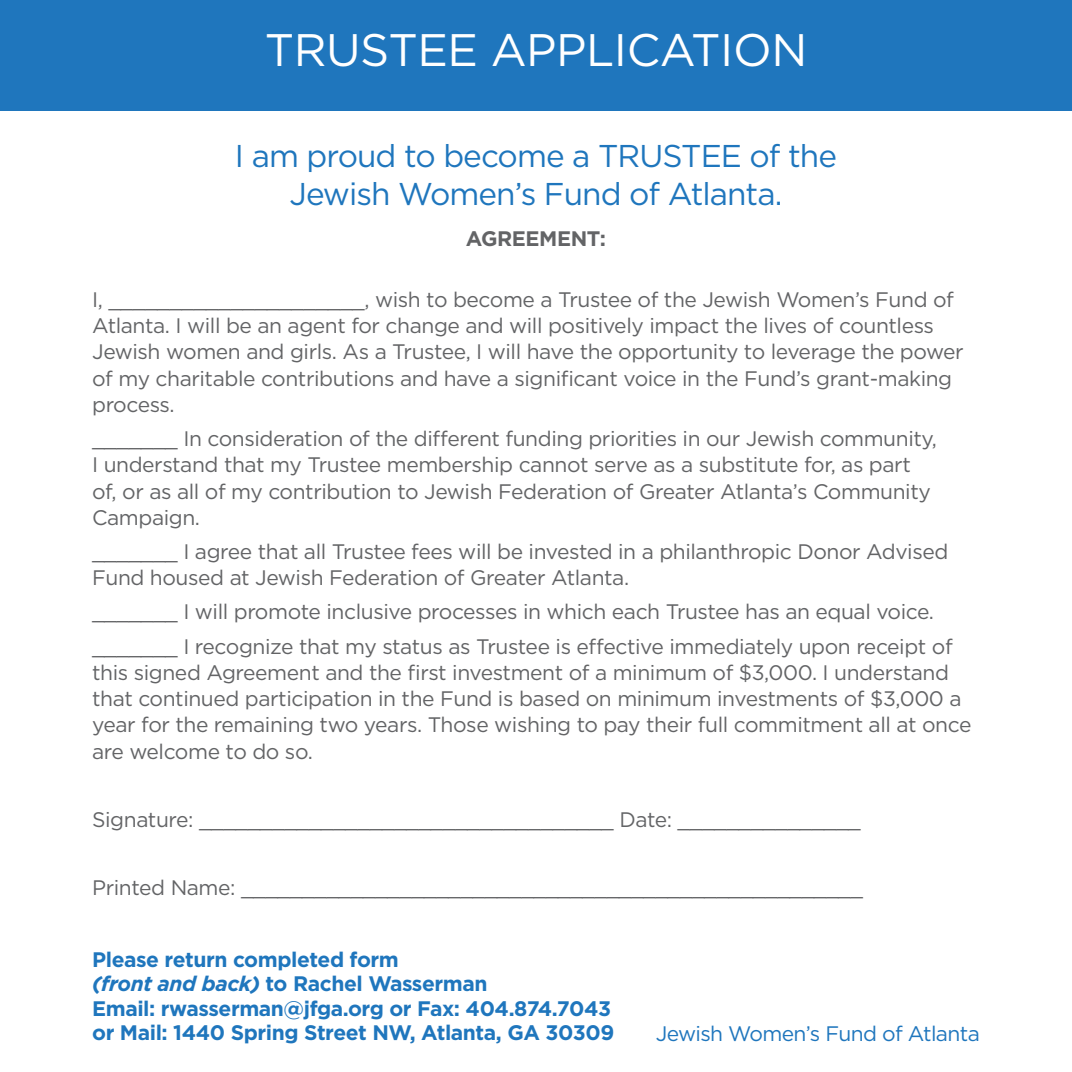
<style>
.page{position:relative;width:1072px;height:1072px;background:#fff}
.page>*{position:absolute;margin:0;border:0;box-sizing:border-box;transform-origin:0 0}
.t1{font:45.5px "Gotham";letter-spacing:-.01em;color:#fff}
.t2{font:31.5px/38.5px "Gotham";letter-spacing:-.03em;color:#1f76bd;text-align:center}
.t3{font:21px/26.2px "Gotham";letter-spacing:-.02em;color:#636466}
.t4{font:700 21px/24.5px "Gotham";letter-spacing:-.02em;color:#1f76bd}
.t5{font:21px "Gotham";letter-spacing:-.03em;color:#1f76bd}
.t6{font:700 21px "Gotham";letter-spacing:-.02em;color:#636466}
.s1{font-style:italic}
</style>
<div class="page">
<div style="left:0;top:0;width:1071px;height:111px;background:#1f76bd"></div>
<p class="t1" style="left:264px;top:21px;width:544px">TRUSTEE APPLICATION</p>
<p class="t2" style="left:235px;top:135px;width:603px">I am proud to become a TRUSTEE of the<br>Jewish Women’s Fund of Atlanta.</p>
<p class="t6" style="left:466px;top:225px;width:142px">AGREEMENT:</p>
<p class="t3" style="left:92px;top:286px;width:872px">I, _____________________, wish to become a Trustee of the Jewish Women’s Fund of Atlanta. I will be an agent for change and will positively impact the lives of countless Jewish women and girls. As a Trustee, I will have the opportunity to leverage the power of my charitable contributions and have a significant voice in the Fund’s grant-making process.</p>
<p class="t3" style="left:92px;top:425px;width:846px">_______ In consideration of the different funding priorities in our Jewish community, I understand that my Trustee membership cannot serve as a substitute for, as part of, or as all of my contribution to Jewish Federation of Greater Atlanta’s Community Campaign.</p>
<p class="t3" style="left:92px;top:538px;width:857px">_______ I agree that all Trustee fees will be invested in a philanthropic Donor Advised<br>Fund housed at Jewish Federation of Greater Atlanta.</p>
<p class="t3" style="left:92px;top:594px;width:861px;line-height:34.1px">_______ I will promote inclusive processes in which each Trustee has an equal voice. _______ I recognize that my status as Trustee is effective immediately upon receipt of</p>
<p class="t3" style="left:92px;top:658px;width:880px">this signed Agreement and the first investment of a minimum of $3,000. I understand that continued participation in the Fund is based on minimum investments of $3,000 a year for the remaining two years. Those wishing to pay their full commitment all at once are welcome to do so.</p>
<p class="t3" style="left:92px;top:805px;width:770px">Signature: __________________________________ Date: _______________</p>
<p class="t3" style="left:92px;top:874px;width:772px">Printed Name: ___________________________________________________</p>
<p class="t4" style="left:92px;top:946px;width:523px">Please return completed form<br><span class="s1">(front and back)</span> to Rachel Wasserman<br>Email: rwasserman@jfga.org or Fax: 404.874.7043 or Mail: 1440 Spring Street NW, Atlanta, GA 30309</p>
<p class="t5" style="left:655px;top:1020px;width:325px">Jewish Women’s Fund of Atlanta</p>
</div>
